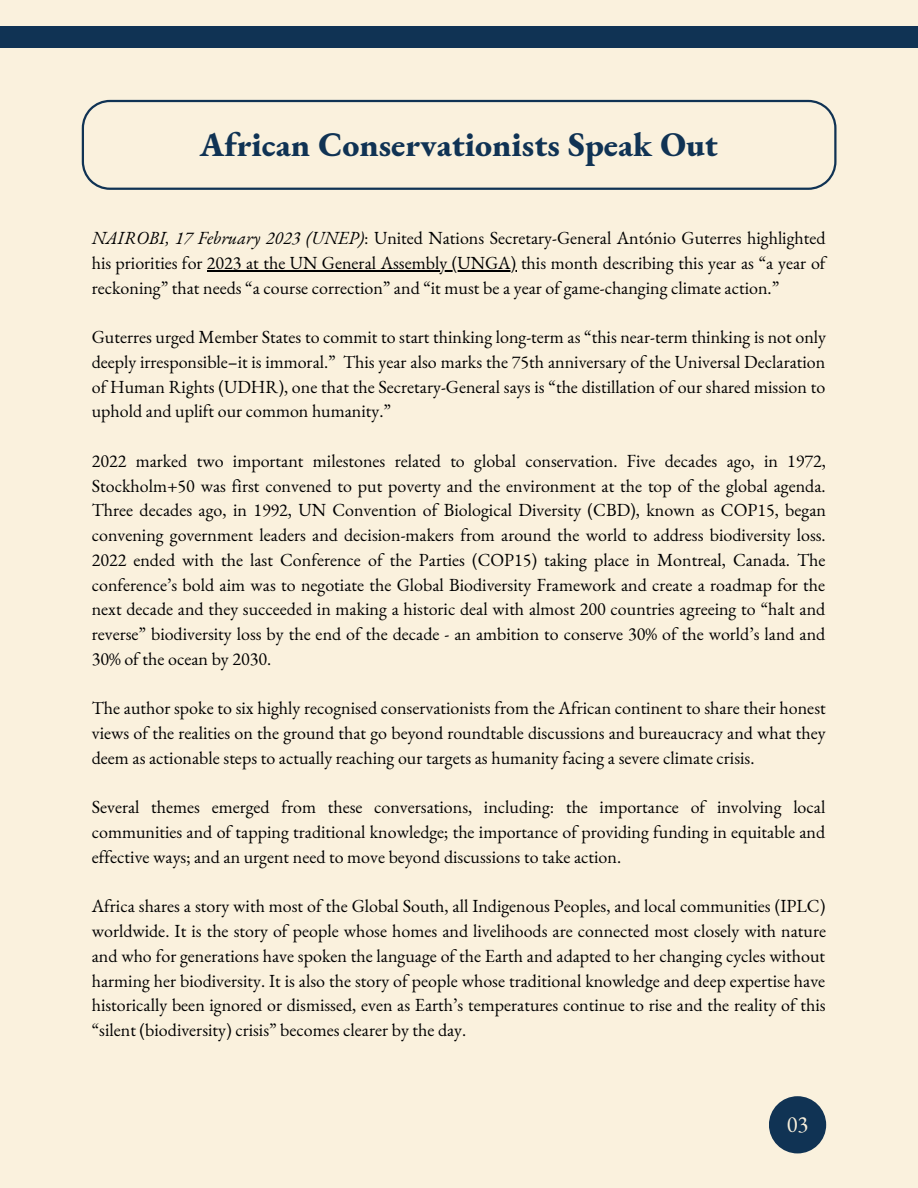
<style>
.page{position:relative;width:918px;height:1188px;background:#faf1dd}
.page>*{position:absolute;margin:0;border:0;box-sizing:border-box;transform-origin:0 0}
.t1{font:800 33.75px "EB Garamond";color:#103354}
.t2{font:22.5px "EB Garamond";color:#faf1dd}
.t3{font:18px/24.8px "EB Garamond";color:#000;text-align:justify}
.s1{font-style:italic}
</style>
<div class="page">
<hr style="left:207px;top:270px;width:309px;height:1px;background:#000">
<svg style="left:82px;top:100px;width:755px;height:90px"></svg>
<div style="left:0;top:26px;width:918px;height:22px;background:#103354"></div>
<div style="left:769px;top:1096px;width:57px;height:57px;background:#103354;border-radius:50%"></div>
<h1 class="t1" style="left:200px;top:122px;width:520px">African Conservationists Speak Out</h1>
<p class="t3" style="left:92px;top:225px;width:735px"><span class="s1">NAIROBI, 17 February 2023 (UNEP)</span>: United Nations Secretary-General António Guterres highlighted his priorities for 2023 at the UN General Assembly (UNGA) this month describing this year as “a year of reckoning” that needs “a course correction” and “it must be a year of game-changing climate action.”</p>
<p class="t3" style="left:92px;top:324px;width:736px">Guterres urged Member States to commit to start thinking long-term as “this near-term thinking is not only deeply irresponsible–it is immoral.” This year also marks the 75th anniversary of the Universal Declaration of Human Rights (UDHR), one that the Secretary-General says is “the distillation of our shared mission to uphold and uplift our common humanity.”</p>
<p class="t3" style="left:92px;top:448px;width:736px">2022 marked two important milestones related to global conservation. Five decades ago, in 1972, Stockholm+50 was first convened to put poverty and the environment at the top of the global agenda.<br>Three decades ago, in 1992, UN Convention of Biological Diversity (CBD), known as COP15, began convening government leaders and decision-makers from around the world to address biodiversity loss.<br>2022 ended with the last Conference of the Parties (COP15) taking place in Montreal, Canada. The conference’s bold aim was to negotiate the Global Biodiversity Framework and create a roadmap for the next decade and they succeeded in making a historic deal with almost 200 countries agreeing to “halt and reverse” biodiversity loss by the end of the decade - an ambition to conserve 30% of the world’s land and 30% of the ocean by 2030.</p>
<p class="t3" style="left:92px;top:696px;width:736px">The author spoke to six highly recognised conservationists from the African continent to share their honest views of the realities on the ground that go beyond roundtable discussions and bureaucracy and what they deem as actionable steps to actually reaching our targets as humanity facing a severe climate crisis.</p>
<p class="t3" style="left:92px;top:795px;width:735px">Several themes emerged from these conversations, including: the importance of involving local communities and of tapping traditional knowledge; the importance of providing funding in equitable and effective ways; and an urgent need to move beyond discussions to take action.</p>
<p class="t3" style="left:92px;top:894px;width:736px">Africa shares a story with most of the Global South, all Indigenous Peoples, and local communities (IPLC) worldwide. It is the story of people whose homes and livelihoods are connected most closely with nature and who for generations have spoken the language of the Earth and adapted to her changing cycles without harming her biodiversity. It is also the story of people whose traditional knowledge and deep expertise have historically been ignored or dismissed, even as Earth’s temperatures continue to rise and the reality of this “silent (biodiversity) crisis” becomes clearer by the day.</p>
<p class="t2" style="left:787px;top:1110px;width:23px">03</p>
</div>
